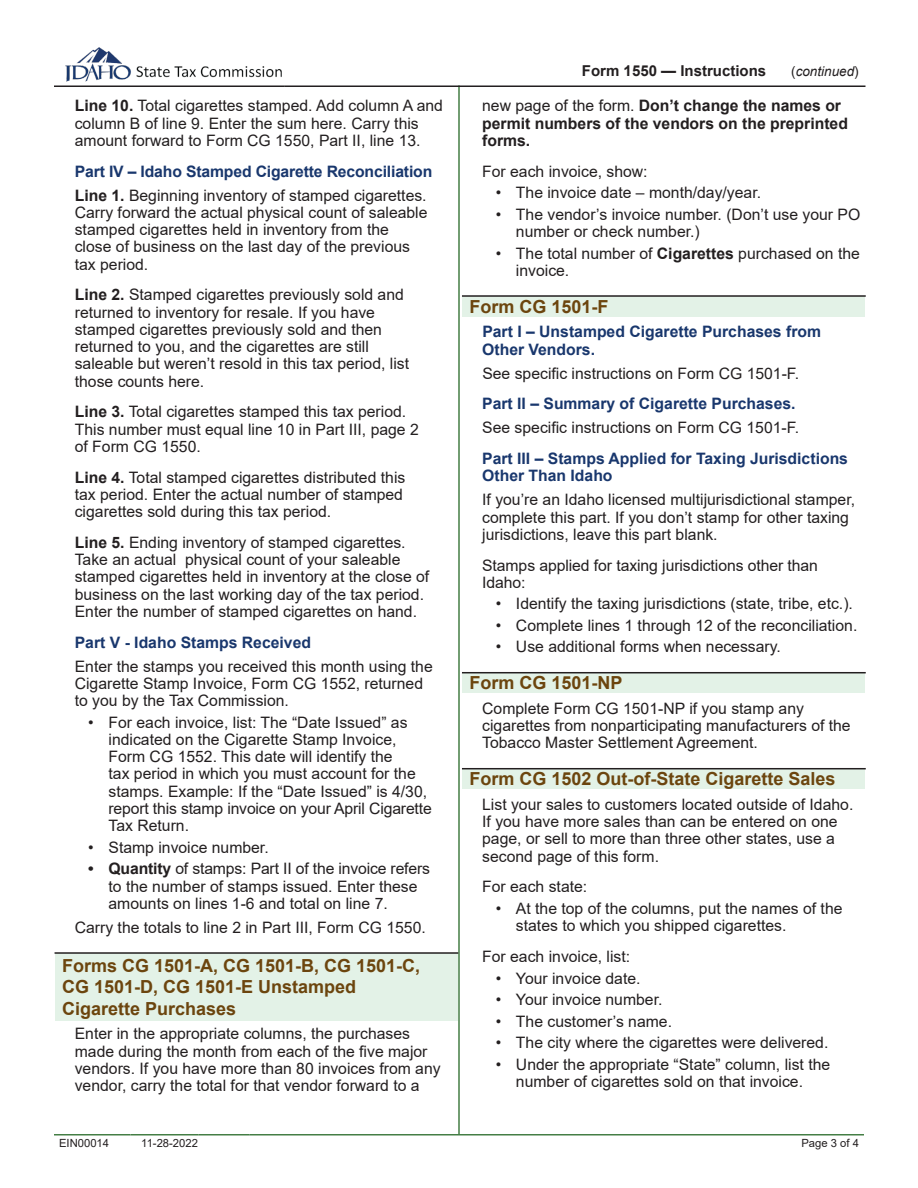
<style>
.page{position:relative;width:918px;height:1188px;background:#fff}
.page>*{position:absolute;margin:0;border:0;box-sizing:border-box;transform-origin:0 0}
.t1{font:700 18px "Arial";color:#6c450e}
.t2{font:15.75px/17.2px "Arial";color:#231f20}
.t3{font:700 15.75px/17.2px "Arial";color:#19376d}
.t4{font:700 15.75px/17.2px "Arial";color:#231f20}
.t5{font:700 15px "Arial";color:#231f20}
.t6{font:italic 13.5px "Arial";color:#231f20}
.t7{font:11.25px "Arial";color:#231f20}
.s1{font-weight:700}
.s2{font-style:normal}
.s3{font-weight:400}
</style>
<div class="page">
<hr style="left:458px;top:85px;width:2px;height:1049px;background:#447e45">
<hr style="left:54px;top:85px;width:230px;height:2px;background:#231f20">
<hr style="left:284px;top:85px;width:582px;height:2px;background:#231f20">
<hr style="left:54px;top:1134px;width:77px;height:2px;background:#447e45">
<hr style="left:131px;top:1134px;width:68px;height:2px;background:#447e45">
<hr style="left:199px;top:1134px;width:25px;height:2px;background:#447e45">
<hr style="left:224px;top:1134px;width:25px;height:2px;background:#447e45">
<hr style="left:249px;top:1134px;width:459px;height:2px;background:#447e45">
<hr style="left:708px;top:1134px;width:156px;height:2px;background:#447e45">
<img style="left:65px;top:48px;width:217px;height:34px">
<div style="left:463px;top:296px;width:402px;height:20px;background:#e3f2e7"></div>
<hr style="left:462px;top:295px;width:404px;height:2px;background:#231f20">
<div style="left:463px;top:673px;width:402px;height:20px;background:#e3f2e7"></div>
<hr style="left:462px;top:672px;width:404px;height:1px;background:#231f20">
<div style="left:463px;top:769px;width:402px;height:20px;background:#e3f2e7"></div>
<hr style="left:462px;top:768px;width:404px;height:1px;background:#231f20">
<div style="left:55px;top:953px;width:403px;height:68px;background:#e3f2e7"></div>
<hr style="left:55px;top:952px;width:403px;height:2px;background:#231f20">
<p class="t2" style="left:75px;top:97px;width:370px"><span class="s1">Line 10.</span> Total cigarettes stamped. Add column A and column B of line 9. Enter the sum here. Carry this amount forward to Form CG 1550, Part II, line 13.</p>
<p class="t3" style="left:75px;top:163px;width:359px">Part IV – Idaho Stamped Cigarette Reconciliation</p>
<p class="t2" style="left:75px;top:186px;width:354px"><span class="s1">Line 1.</span> Beginning inventory of stamped cigarettes.<br>Carry forward the actual physical count of saleable stamped cigarettes held in inventory from the close of business on the last day of the previous tax period.</p>
<p class="t2" style="left:75px;top:286px;width:336px"><span class="s1">Line 2.</span> Stamped cigarettes previously sold and returned to inventory for resale. If you have stamped cigarettes previously sold and then returned to you, and the cigarettes are still saleable but weren’t resold in this tax period, list those counts here.</p>
<p class="t2" style="left:75px;top:403px;width:346px"><span class="s1">Line 3.</span> Total cigarettes stamped this tax period.<br>This number must equal line 10 in Part III, page 2 of Form CG 1550.</p>
<p class="t2" style="left:75px;top:468px;width:332px"><span class="s1">Line 4.</span> Total stamped cigarettes distributed this tax period. Enter the actual number of stamped cigarettes sold during this tax period.</p>
<p class="t2" style="left:75px;top:534px;width:356px"><span class="s1">Line 5.</span> Ending inventory of stamped cigarettes.<br>Take an actual physical count of your saleable stamped cigarettes held in inventory at the close of business on the last working day of the tax period.<br>Enter the number of stamped cigarettes on hand.</p>
<p class="t3" style="left:75px;top:634px;width:238px">Part V - Idaho Stamps Received</p>
<p class="t2" style="left:75px;top:657px;width:360px">Enter the stamps you received this month using the<br>Cigarette Stamp Invoice, Form CG 1552, returned to you by the Tax Commission.</p>
<p class="t2" style="left:109px;top:713px;width:325px;text-indent:-20px">• For each invoice, list: The “Date Issued” as indicated on the Cigarette Stamp Invoice, Form CG 1552. This date will identify the<br>tax period in which you must account for the stamps. Example: If the “Date Issued” is 4/30, report this stamp invoice on your April Cigarette Tax Return.</p>
<p class="t2" style="left:88px;top:838px;width:182px">• Stamp invoice number.</p>
<p class="t2" style="left:109px;top:860px;width:323px;text-indent:-20px"><span class="s1">• Quantity</span> of stamps: Part II of the invoice refers to the number of stamps issued. Enter these amounts on lines 1-6 and total on line 7.</p>
<p class="t2" style="left:75px;top:919px;width:353px">Carry the totals to line 2 in Part III, Form CG 1550.</p>
<p class="t1" style="left:62px;top:953px;width:360px">Forms CG 1501-A, CG 1501-B, CG 1501-C,</p>
<p class="t1" style="left:62px;top:974px;width:296px">CG 1501-D, CG 1501-E Unstamped</p>
<p class="t1" style="left:62px;top:996px;width:176px">Cigarette Purchases</p>
<p class="t2" style="left:75px;top:1025px;width:367px">Enter in the appropriate columns, the purchases made during the month from each of the five major vendors. If you have more than 80 invoices from any vendor, carry the total for that vendor forward to a</p>
<p class="t5" style="left:582px;top:60px;width:186px">Form 1550 — Instructions</p>
<p class="t6" style="left:791px;top:62px;width:69px"><span class="s2">(</span>continued<span class="s2">)</span></p>
<p class="t4" style="left:482px;top:97px;width:367px"><span class="s3">new page of the form.</span> Don’t change the names or permit numbers of the vendors on the preprinted forms.</p>
<p class="t2" style="left:482px;top:162px;width:167px">For each invoice, show:</p>
<p class="t2" style="left:496px;top:184px;width:267px">• The invoice date – month/day/year.</p>
<p class="t2" style="left:516px;top:205px;width:346px;text-indent:-20px">• The vendor’s invoice number. (Don’t use your PO number or check number.)</p>
<p class="t2" style="left:516px;top:244px;width:346px;text-indent:-20px">• The total number of <span class="s1">Cigarettes</span> purchased on the invoice.</p>
<p class="t1" style="left:469px;top:294px;width:141px">Form CG 1501-F</p>
<p class="t3" style="left:482px;top:323px;width:340px">Part I – Unstamped Cigarette Purchases from<br>Other Vendors.</p>
<p class="t2" style="left:482px;top:364px;width:318px">See specific instructions on Form CG 1501-F.</p>
<p class="t3" style="left:482px;top:395px;width:315px">Part II – Summary of Cigarette Purchases.</p>
<p class="t2" style="left:482px;top:419px;width:318px">See specific instructions on Form CG 1501-F.</p>
<p class="t3" style="left:482px;top:450px;width:367px">Part III – Stamps Applied for Taxing Jurisdictions<br>Other Than Idaho</p>
<p class="t2" style="left:482px;top:491px;width:374px">If you’re an Idaho licensed multijurisdictional stamper, complete this part. If you don’t stamp for other taxing jurisdictions, leave this part blank.</p>
<p class="t2" style="left:482px;top:556px;width:337px">Stamps applied for taxing jurisdictions other than<br>Idaho:</p>
<p class="t2" style="left:496px;top:595px;width:359px">• Identify the taxing jurisdictions (state, tribe, etc.).</p>
<p class="t2" style="left:496px;top:617px;width:363px">• Complete lines 1 through 12 of the reconciliation.</p>
<p class="t2" style="left:496px;top:638px;width:287px">• Use additional forms when necessary.</p>
<p class="t1" style="left:469px;top:670px;width:155px">Form CG 1501-NP</p>
<p class="t2" style="left:482px;top:700px;width:370px">Complete Form CG 1501-NP if you stamp any cigarettes from nonparticipating manufacturers of the<br>Tobacco Master Settlement Agreement.</p>
<p class="t1" style="left:469px;top:766px;width:368px">Form CG 1502 Out-of-State Cigarette Sales</p>
<p class="t2" style="left:482px;top:796px;width:373px">List your sales to customers located outside of Idaho.<br>If you have more sales than can be entered on one page, or sell to more than three other states, use a second page of this form.</p>
<p class="t2" style="left:482px;top:878px;width:107px">For each state:</p>
<p class="t2" style="left:516px;top:900px;width:328px;text-indent:-20px">• At the top of the columns, put the names of the states to which you shipped cigarettes.</p>
<p class="t2" style="left:482px;top:948px;width:149px">For each invoice, list:</p>
<p class="t2" style="left:496px;top:969px;width:146px">• Your invoice date.</p>
<p class="t2" style="left:496px;top:991px;width:168px">• Your invoice number.</p>
<p class="t2" style="left:496px;top:1012px;width:178px">• The customer’s name.</p>
<p class="t2" style="left:496px;top:1034px;width:334px">• The city where the cigarettes were delivered.</p>
<p class="t2" style="left:496px;top:1056px;width:336px;text-align:center">• Under the appropriate “State” column, list the number of cigarettes sold on that invoice.</p>
<p class="t7" style="left:59px;top:1136px;width:52px">EIN00014</p>
<p class="t7" style="left:141px;top:1136px;width:58px">11-28-2022</p>
<p class="t7" style="left:801px;top:1136px;width:59px">Page 3 of 4</p>
</div>
